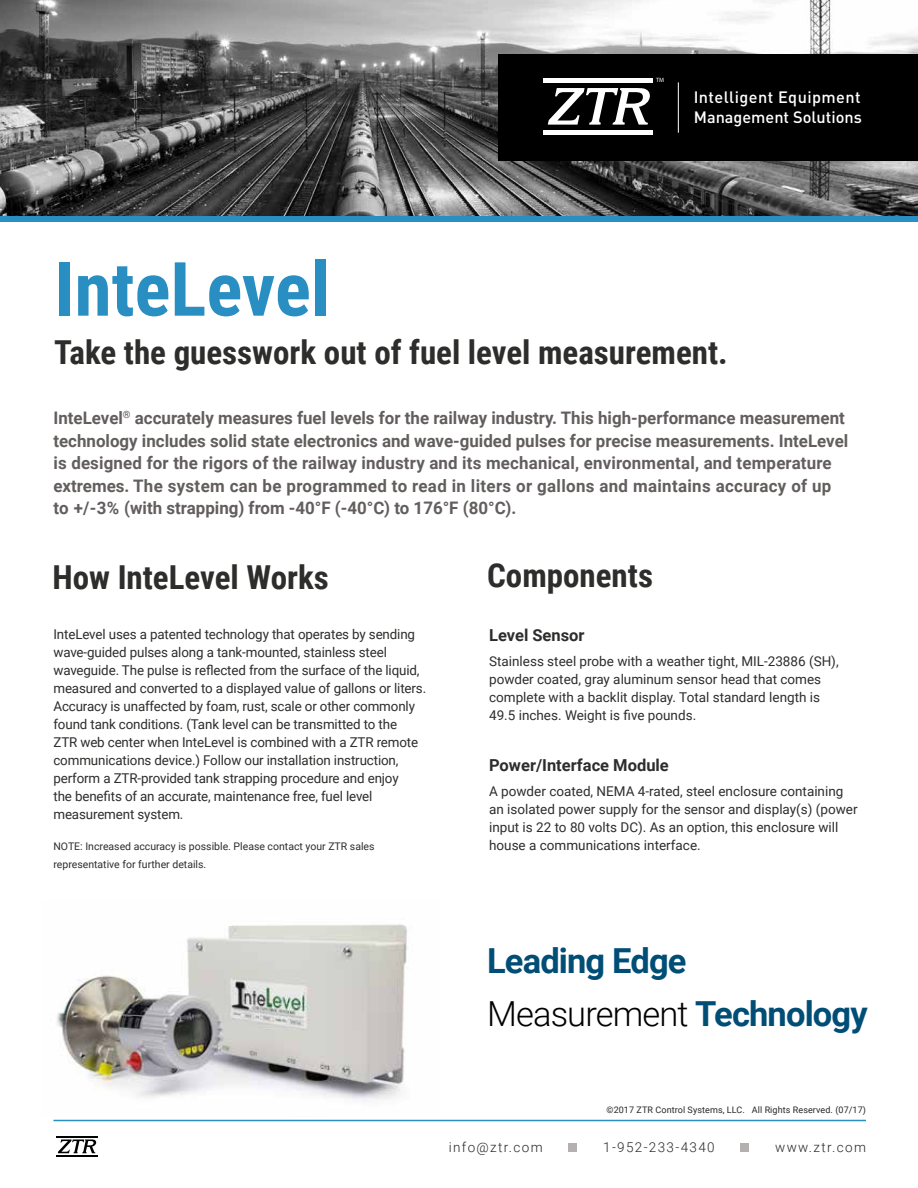
<style>
.page{position:relative;width:918px;height:1188px;background:#fff}
.page>*{position:absolute;margin:0;border:0;box-sizing:border-box;transform-origin:0 0}
.t1{font:700 75px "Roboto Condensed";color:#298ec1}
.t2{font:700 34.5px/52.5px "Roboto";letter-spacing:-.025em;color:#004d76}
.t3{font:700 33px "Roboto Condensed";color:#2d2d2c}
.t4{font:700 17.25px/22.5px "Roboto";color:#625e5d}
.t5{font:700 16.5px "Roboto";color:#2d2d2c}
.t6{font:500 16.35px/19.5px "DIN";letter-spacing:.025em;color:#fff}
.t7{font:13.5px/18px "Roboto";letter-spacing:-.01em;color:#2d2d2c}
.t8{font:300 13.5px "Roboto";letter-spacing:.1em;color:#292829}
.t9{font:10.5px/18px "Roboto";color:#2d2d2c}
.t10{font:9px "Roboto";letter-spacing:.01em;color:#292829}
.t11{font:6.15px "Myriad Pro";color:#fff}
.s1{font-weight:300;color:#000}
</style>
<div class="page">
<img style="left:0;top:0;width:918px;height:216px">
<div style="left:0;top:216px;width:918px;height:6px;background:#298ec1"></div>
<div style="left:498px;top:54px;width:420px;height:107px;background:#000"></div>
<hr style="left:678px;top:82px;width:1px;height:51px;background:#fff">
<svg style="left:548px;top:88px;width:102px;height:37px"></svg>
<hr style="left:543px;top:78px;width:110px;height:4px;background:#fff">
<hr style="left:543px;top:131px;width:110px;height:4px;background:#fff">
<div style="left:569px;top:1143px;width:8px;height:9px;background:#b4b0b0"></div>
<div style="left:741px;top:1143px;width:8px;height:9px;background:#b4b0b0"></div>
<hr style="left:53px;top:1120px;width:813px;height:1px;background:#298ec1">
<svg style="left:58px;top:1140px;width:38px;height:13px"></svg>
<hr style="left:56px;top:1136px;width:41px;height:1px;background:#000">
<hr style="left:56px;top:1156px;width:41px;height:1px;background:#000">
<img style="left:57px;top:924px;width:350px;height:177px">
<p class="t11" style="left:656px;top:76px;width:10px">TM</p>
<p class="t6" style="left:694px;top:87px;width:170px">Intelligent Equipment<br>Management Solutions</p>
<h1 class="t1" style="left:54px;top:236px;width:277px">InteLevel</h1>
<h3 class="t3" style="left:54px;top:329px;width:675px">Take the guesswork out of fuel level measurement.</h3>
<p class="t4" style="left:53px;top:406px;width:796px">InteLevel<sup>®</sup> accurately measures fuel levels for the railway industry. This high-performance measurement technology includes solid state electronics and wave-guided pulses for precise measurements. InteLevel is designed for the rigors of the railway industry and its mechanical, environmental, and temperature extremes. The system can be programmed to read in liters or gallons and maintains accuracy of up to +/-3% (with strapping) from -40°F (-40°C) to 176°F (80°C).</p>
<h3 class="t3" style="left:52px;top:554px;width:278px">How InteLevel Works</h3>
<h3 class="t3" style="left:487px;top:552px;width:167px">Components</h3>
<p class="t7" style="left:53px;top:625px;width:374px">InteLevel uses a patented technology that operates by sending wave-guided pulses along a tank-mounted, stainless steel waveguide. The pulse is reflected from the surface of the liquid, measured and converted to a displayed value of gallons or liters.<br>Accuracy is unaffected by foam, rust, scale or other commonly found tank conditions. (Tank level can be transmitted to the<br>ZTR web center when InteLevel is combined with a ZTR remote communications device.) Follow our installation instruction, perform a ZTR-provided tank strapping procedure and enjoy<br>the benefits of an accurate, maintenance free, fuel level measurement system.</p>
<p class="t9" style="left:53px;top:837px;width:323px">NOTE: Increased accuracy is possible. Please contact your ZTR sales representative for further details.</p>
<p class="t5" style="left:489px;top:624px;width:97px">Level Sensor</p>
<p class="t7" style="left:489px;top:652px;width:351px">Stainless steel probe with a weather tight, MIL-23886 (SH), powder coated, gray aluminum sensor head that comes complete with a backlit display. Total standard length is 49.5 inches. Weight is five pounds.</p>
<p class="t5" style="left:489px;top:753px;width:181px">Power/Interface Module</p>
<p class="t7" style="left:489px;top:781px;width:370px">A powder coated, NEMA 4-rated, steel enclosure containing an isolated power supply for the sensor and display(s) (power input is 22 to 80 volts DC). As an option, this enclosure will house a communications interface.</p>
<h2 class="t2" style="left:487px;top:934px;width:382px">Leading Edge<br><span class="s1">Measurement</span> Technology</h2>
<p class="t10" style="left:607px;top:1103px;width:261px">©2017 ZTR Control Systems, LLC. All Rights Reserved. (07/17)</p>
<p class="t8" style="left:449px;top:1137px;width:95px">info@ztr.com</p>
<p class="t8" style="left:603px;top:1137px;width:113px">1-952-233-4340</p>
<p class="t8" style="left:775px;top:1137px;width:92px">www.ztr.com</p>
</div>
